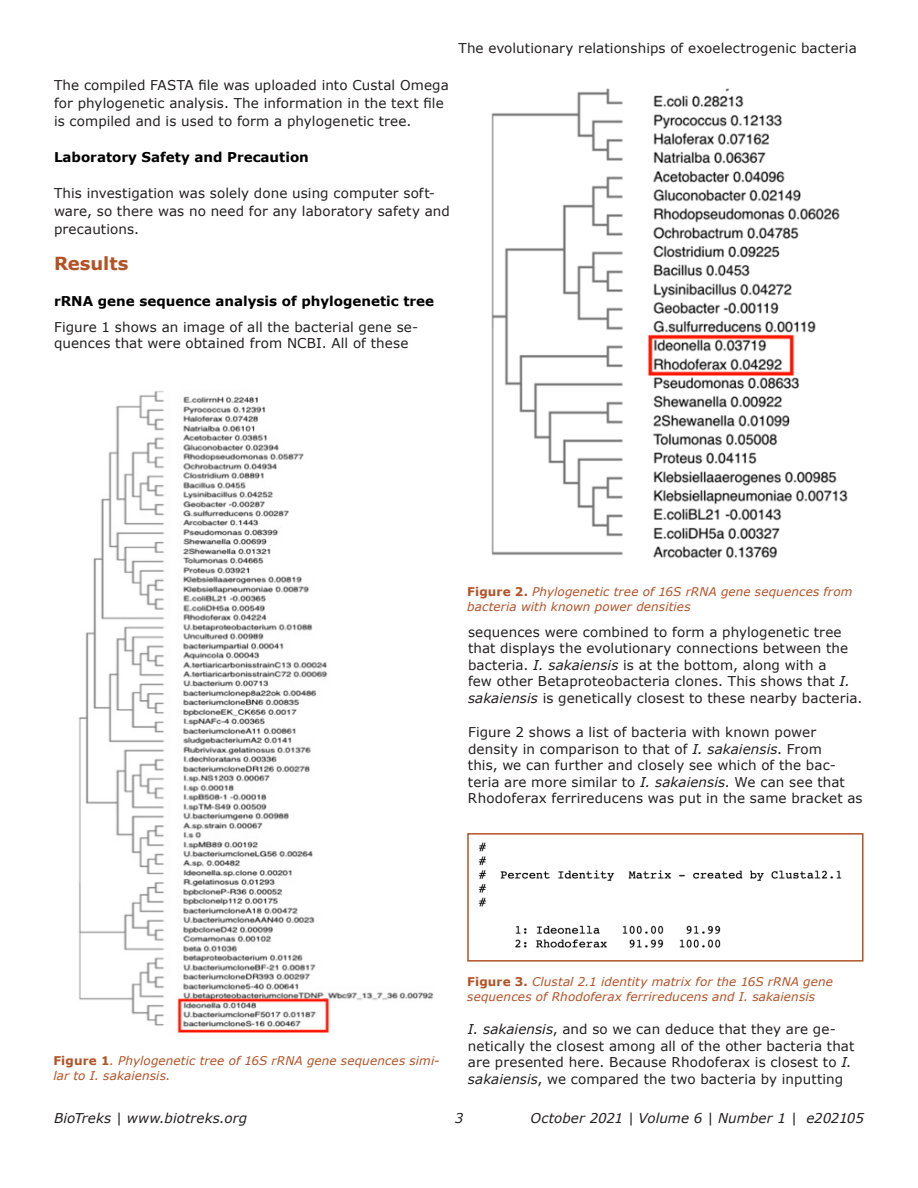
<style>
.page{position:relative;width:918px;height:1188px;background:#fff}
.page>*{position:absolute;margin:0;border:0;box-sizing:border-box;transform-origin:0 0}
.body{font:700 18px "Verdana";color:#b35225}
.body-2{font:13.5px/16.5px "Verdana";letter-spacing:.01em;color:#231f20}
.alphabetical{font:700 13.5px "Verdana";color:#000}
.t1{font:italic 13.5px "Verdana";letter-spacing:.005em;color:#231f20}
.t2{font:italic 12px/15px "Verdana";letter-spacing:.01em;color:#b35225}
.s1{font-weight:700;font-style:normal}
.s2{font-style:italic}
</style>
<div class="page">
<img style="left:79px;top:391px;width:355px;height:643px">
<img style="left:491px;top:88px;width:357px;height:470px">
<img style="left:478px;top:842px;width:364px;height:106px">
<div style="left:467px;top:833px;width:397px;height:129px;border:2px solid #b35225"></div>
<p class="body-2" style="left:458px;top:39px;width:400px">The evolutionary relationships of exoelectrogenic bacteria</p>
<p class="body-2" style="left:54px;top:76px;width:396px;line-height:18px">The compiled FASTA file was uploaded into Custal Omega for phylogenetic analysis. The information in the text file is compiled and is used to form a phylogenetic tree.</p>
<p class="alphabetical" style="left:54px;top:148px;width:256px">Laboratory Safety and Precaution</p>
<p class="body-2" style="left:54px;top:184px;width:398px;line-height:18px">This investigation was solely done using computer soft&shy;ware, so there was no need for any laboratory safety and precautions.</p>
<p class="body" style="left:54px;top:251px;width:76px">Results</p>
<p class="alphabetical" style="left:54px;top:292px;width:382px">rRNA gene sequence analysis of phylogenetic tree</p>
<p class="body-2" style="left:54px;top:318px;width:366px">Figure 1 shows an image of all the bacterial gene se&shy;quences that were obtained from NCBI. All of these</p>
<p class="t2" style="left:467px;top:584px;width:387px"><span class="s1">Figure 2.</span> Phylogenetic tree of 16S rRNA gene sequences from bacteria with known power densities</p>
<p class="body-2" style="left:468px;top:623px;width:396px">sequences were combined to form a phylogenetic tree that displays the evolutionary connections between the bacteria. <span class="s2">I. sakaiensis</span> is at the bottom, along with a<br>few other Betaproteobacteria clones. This shows that <span class="s2">I. sakaiensis</span> is genetically closest to these nearby bacteria.</p>
<p class="body-2" style="left:468px;top:724px;width:396px">Figure 2 shows a list of bacteria with known power density in comparison to that of <span class="s2">I. sakaiensis</span>. From<br>this, we can further and closely see which of the bac&shy;teria are more similar to <span class="s2">I. sakaiensis</span>. We can see that Rhodoferax ferrireducens was put in the same bracket as</p>
<p class="t2" style="left:53px;top:1053px;width:388px"><span class="s1">Figure 1</span>. Phylogenetic tree of 16S rRNA gene sequences simi&shy;lar to I. sakaiensis.</p>
<p class="t2" style="left:467px;top:974px;width:367px"><span class="s1">Figure 3.</span> Clustal 2.1 identity matrix for the 16S rRNA gene sequences of Rhodoferax ferrireducens and I. sakaiensis</p>
<p class="body-2" style="left:468px;top:1021px;width:388px"><span class="s2">I. sakaiensis</span>, and so we can deduce that they are ge&shy;netically the closest among all of the other bacteria that are presented here. Because Rhodoferax is closest to <span class="s2">I. sakaiensis</span>, we compared the two bacteria by inputting</p>
<p class="t1" style="left:54px;top:1109px;width:195px">BioTreks | www.biotreks.org</p>
<p class="t1" style="left:530px;top:1109px;width:335px">October 2021 | Volume 6 | Number 1 | e202105</p>
<p class="t1" style="left:455px;top:1109px;width:10px">3</p>
</div>
